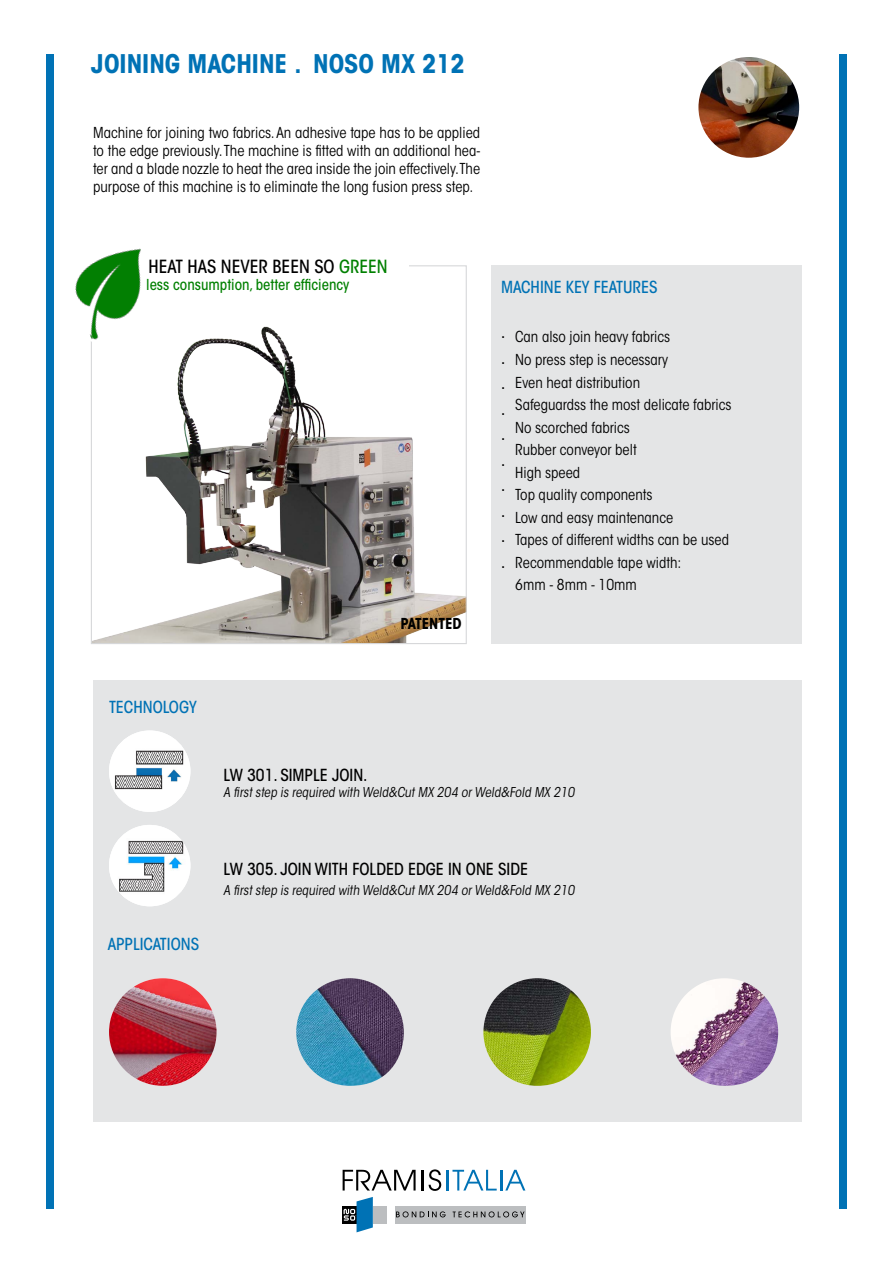
<style>
.page{position:relative;width:893px;height:1263px;background:#fff}
.page>*{position:absolute;margin:0;border:0;box-sizing:border-box;transform-origin:0 0}
.t1{font:700 condensed 25.5px "ITC Avant Garde Std";color:#0072b5}
.t2{font:500 condensed 18px "ITC Avant Garde Std";color:#000}
.t3{font:500 condensed 16.5px "ITC Avant Garde Std";color:#000}
.t4{font:500 condensed 16.5px "ITC Avant Garde Std";color:#0072b5}
.t5{font:condensed 15px/22.5px "ITC Avant Garde Std";color:#000}
.t6{font:500 condensed 15px "ITC Avant Garde Std";color:#008000}
.t7{font:500 15px/25.5px "ITC Avant Garde Pro";color:#000;text-align:justify}
.t8{font:700 condensed 15px "ITC Avant Garde Std";color:#000}
.t9{font:condensed 13.5px "ITC Avant Garde Std";color:#000}
.s1{color:#008000}
</style>
<div class="page">
<div style="left:47px;top:54px;width:7px;height:1155px;background:#0072b5"></div>
<svg style="left:343px;top:1170px;width:73px;height:20px"></svg>
<hr style="left:422px;top:1170px;width:2px;height:20px;background:#000">
<svg style="left:429px;top:1169px;width:12px;height:22px"></svg>
<hr style="left:446px;top:1170px;width:2px;height:20px;background:#0072b5">
<svg style="left:452px;top:1170px;width:45px;height:20px"></svg>
<hr style="left:501px;top:1170px;width:2px;height:20px;background:#0072b5">
<svg style="left:505px;top:1170px;width:20px;height:20px"></svg>
<div style="left:395px;top:1206px;width:130px;height:17px;background:#bcbec0"></div>
<svg style="left:343px;top:1206px;width:1px;height:17px"></svg>
<div style="left:373px;top:1206px;width:14px;height:17px;background:#bcbec0"></div>
<svg style="left:344px;top:1197px;width:29px;height:35px"></svg>
<svg style="left:396px;top:1211px;width:50px;height:6px"></svg>
<svg style="left:453px;top:1211px;width:72px;height:6px"></svg>
<div style="left:839px;top:54px;width:7px;height:1155px;background:#0072b5"></div>
<div style="left:492px;top:265px;width:310px;height:379px;background:#e4e5e6"></div>
<img style="left:93px;top:326px;width:372px;height:316px">
<div style="left:93px;top:680px;width:709px;height:442px;background:#e4e5e6"></div>
<img style="left:109px;top:730px;width:81px;height:82px;border-radius:41px">
<svg style="left:91px;top:326px;width:69px;height:27px"></svg>
<img style="left:75px;top:248px;width:81px;height:96px">
<div style="left:149px;top:260px;width:259px;height:15px;background:#fff"></div>
<img style="left:697px;top:56px;width:104px;height:103px;border-radius:52px">
<div style="left:695px;top:54px;width:107px;height:107px;border:3px solid #fff;border-radius:50%"></div>
<img style="left:109px;top:825px;width:81px;height:81px;border-radius:41px">
<img style="left:109px;top:978px;width:108px;height:108px;border-radius:54px">
<img style="left:296px;top:978px;width:108px;height:108px;border-radius:54px">
<img style="left:483px;top:978px;width:108px;height:108px;border-radius:54px">
<img style="left:671px;top:978px;width:107px;height:108px;border-radius:54px">
<h1 class="t1" style="left:91px;top:47px;width:375px">JOINING MACHINE . NOSO MX 212</h1>
<p class="t5" style="left:93px;top:123px;width:389px;line-height:18px;text-align:justify">Machine for joining two fabrics. An adhesive tape has to be applied to the edge previously. The machine is fitted with an additional hea&shy;ter and a blade nozzle to heat the area inside the join effectively.The purpose of this machine is to eliminate the long fusion press step.</p>
<p class="t2" style="left:149px;top:255px;width:241px">HEAT HAS NEVER BEEN SO <span class="s1">GREEN</span></p>
<p class="t6" style="left:146px;top:275px;width:205px">less consumption, better efficiency</p>
<p class="t4" style="left:109px;top:696px;width:89px">TECHNOLOGY</p>
<p class="t8" style="left:401px;top:614px;width:63px">PATENTED</p>
<p class="t4" style="left:501px;top:276px;width:158px">MACHINE KEY FEATURES</p>
<p class="t5" style="left:515px;top:326px;width:218px">Can also join heavy fabrics<br>No press step is necessary<br>Even heat distribution<br>Safeguardss the most delicate fabrics<br>No scorched fabrics<br>Rubber conveyor belt<br>High speed<br>Top quality components<br>Low and easy maintenance<br>Tapes of different widths can be used<br>Recommendable tape width:<br>6mm - 8mm - 10mm</p>
<p class="t7" style="left:501px;top:320px;width:6px">. . . . . . . . . .</p>
<p class="t3" style="left:224px;top:765px;width:145px">LW 301. SIMPLE JOIN.</p>
<p class="t9" style="left:224px;top:784px;width:355px">A first step is required with Weld&amp;Cut MX 204 orWeld&amp;Fold MX 210</p>
<p class="t4" style="left:108px;top:933px;width:93px">APPLICATIONS</p>
<p class="t3" style="left:224px;top:859px;width:306px">LW 305. JOIN WITH FOLDED EDGE IN ONE SIDE</p>
<p class="t9" style="left:224px;top:882px;width:355px">A first step is required with Weld&amp;Cut MX 204 orWeld&amp;Fold MX 210</p>
</div>
